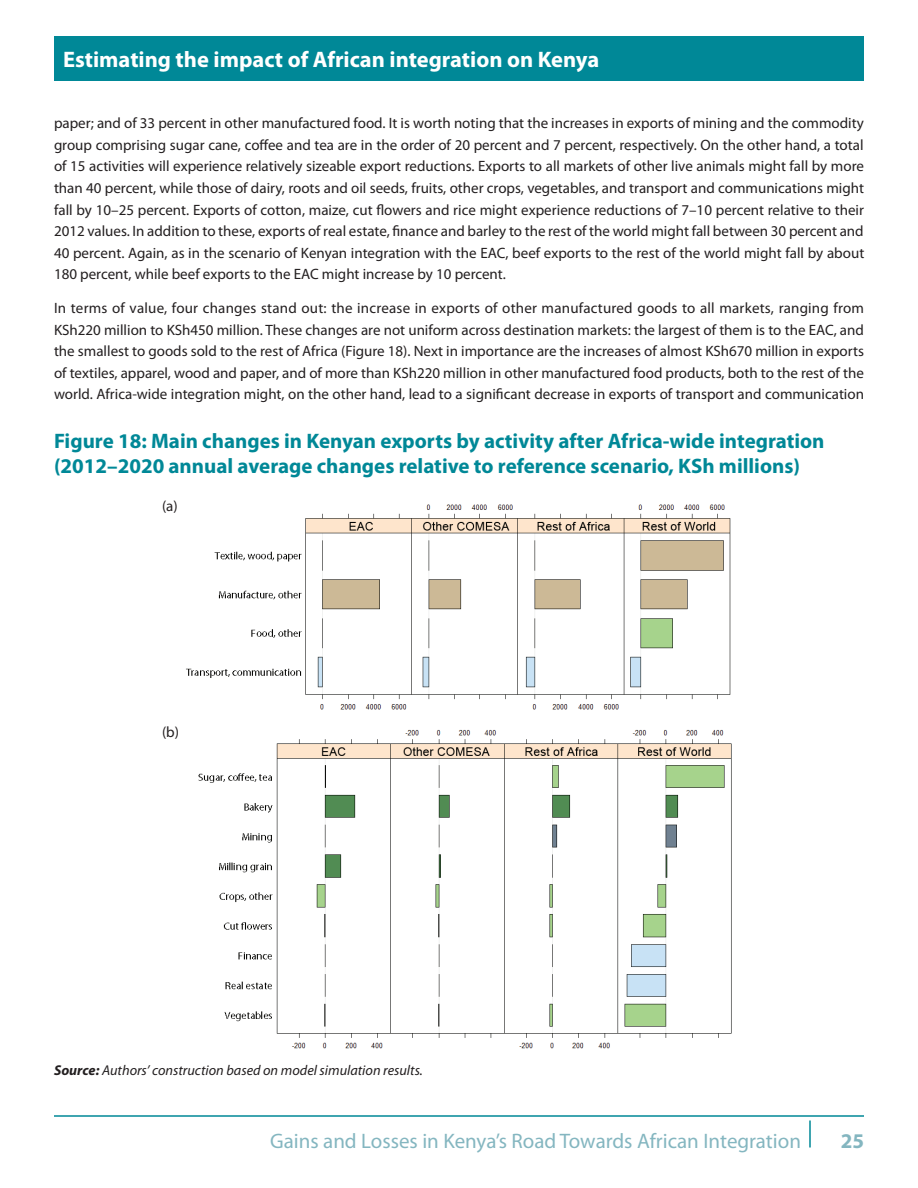
<style>
.page{position:relative;width:918px;height:1188px;background:#fff}
.page>*{position:absolute;margin:0;border:0;box-sizing:border-box;transform-origin:0 0}
.t1{font:700 22.5px "Myriad Pro";color:#fff}
.t2{font:700 21px/25.2px "Myriad Pro";color:#008897}
.t3{font:21px "Myriad Pro";color:#84b6c0}
.t4{font:700 21px "Myriad Pro";color:#84b6c0}
.t5{font:15px/21.6px "Myriad Pro";color:#231f20;text-align:justify}
.t6{font:italic 14.25px "Myriad Pro";color:#231f20}
.s1{font-weight:700}
</style>
<div class="page">
<hr style="left:54px;top:1115px;width:810px;height:2px;background:#008897">
<hr style="left:809px;top:1120px;width:2px;height:28px;background:#008897">
<div style="left:54px;top:36px;width:810px;height:45px;background:#008897"></div>
<img style="left:186px;top:504px;width:545px;height:206px">
<img style="left:198px;top:729px;width:534px;height:320px">
<h1 class="t1" style="left:63px;top:45px;width:538px">Estimating the impact of African integration on Kenya</h1>
<p class="t5" style="left:54px;top:112px;width:812px">paper; and of 33 percent in other manufactured food. It is worth noting that the increases in exports of mining and the commodity group comprising sugar cane, coffee and tea are in the order of 20 percent and 7 percent, respectively. On the other hand, a total of 15 activities will experience relatively sizeable export reductions. Exports to all markets of other live animals might fall by more than 40 percent, while those of dairy, roots and oil seeds, fruits, other crops, vegetables, and transport and communications might fall by 10–25 percent. Exports of cotton, maize, cut flowers and rice might experience reductions of 7–10 percent relative to their 2012 values. In addition to these, exports of real estate, finance and barley to the rest of the world might fall between 30 percent and 40 percent. Again, as in the scenario of Kenyan integration with the EAC, beef exports to the rest of the world might fall by about 180 percent, while beef exports to the EAC might increase by 10 percent.</p>
<p class="t5" style="left:54px;top:297px;width:812px">In terms of value, four changes stand out: the increase in exports of other manufactured goods to all markets, ranging from KSh220 million to KSh450 million. These changes are not uniform across destination markets: the largest of them is to the EAC, and the smallest to goods sold to the rest of Africa (Figure 18). Next in importance are the increases of almost KSh670 million in exports of textiles, apparel, wood and paper, and of more than KSh220 million in other manufactured food products, both to the rest of the world. Africa-wide integration might, on the other hand, lead to a significant decrease in exports of transport and communication</p>
<h2 class="t2" style="left:54px;top:427px;width:772px">Figure 18: Main changes in Kenyan exports by activity after Africa-wide integration (2012–2020 annual average changes relative to reference scenario, KSh millions)</h2>
<p class="t5" style="left:162px;top:495px;width:17px">(a)</p>
<p class="t5" style="left:162px;top:721px;width:19px">(b)</p>
<p class="t6" style="left:54px;top:1061px;width:370px"><span class="s1">Source:</span> Authors’ construction based on model simulation results.</p>
<h2 class="t3" style="left:270px;top:1128px;width:532px">Gains and Losses in Kenya’s Road Towards African Integration</h2>
<h2 class="t4" style="left:841px;top:1127px;width:25px">25</h2>
</div>
